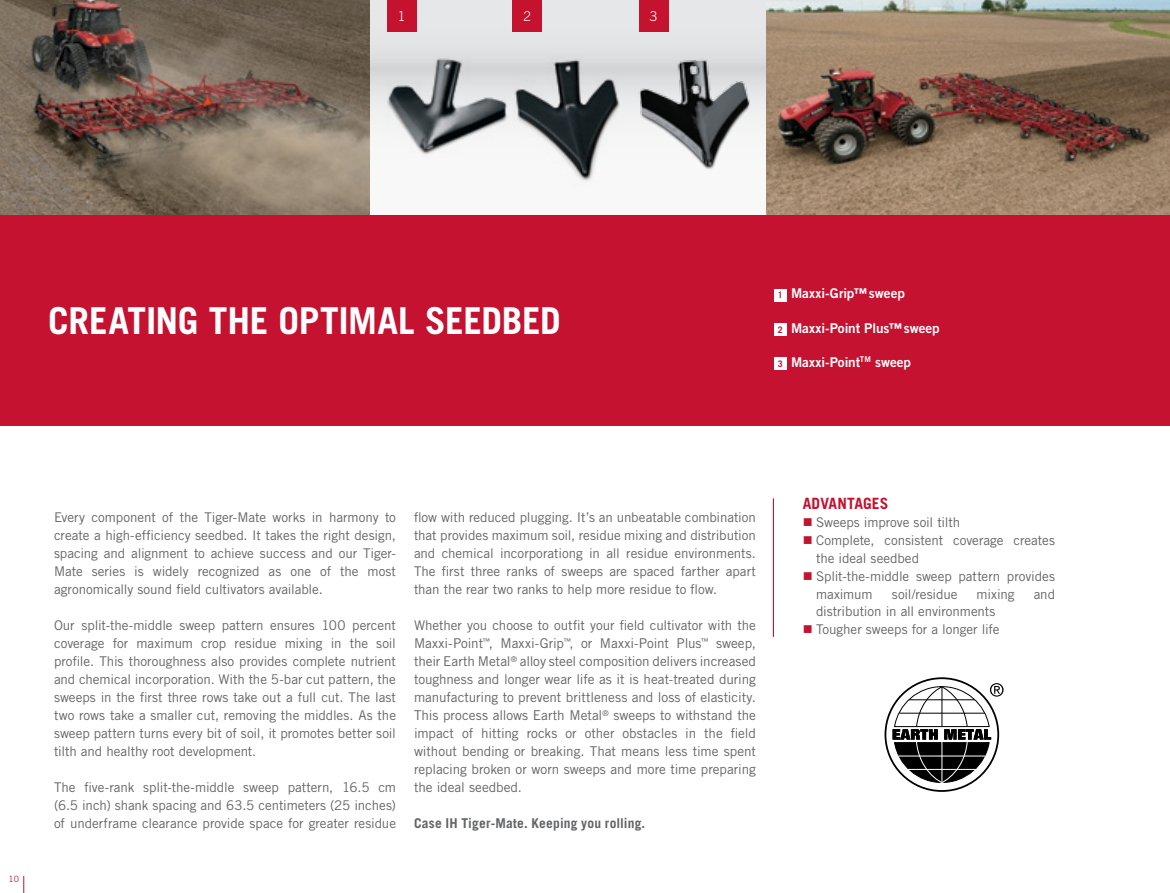
<style>
.page{position:relative;width:1170px;height:893px;background:#fff}
.page>*{position:absolute;margin:0;border:0;box-sizing:border-box;transform-origin:0 0}
.t1{font:700 37.2px "Trade Gothic LT Pro";letter-spacing:-.01em;color:#fff}
.t2{font:700 15.6px "Trade Gothic LT Pro";letter-spacing:.005em;color:#c41230}
.t3{font:13.5px/18px "Trade Gothic LT Pro";color:#636466;text-align:justify}
.t4{font:13.5px "Trade Gothic LT Pro Bd 2";letter-spacing:-.005em;color:#fff}
.t5{font:700 13.5px "Trade Gothic LT Pro";letter-spacing:.015em;color:#636466}
.t6{font:300 13.5px "Trade Gothic LT Std";color:#fff}
.t7{font:13.35px/18px "Trade Gothic LT Pro";letter-spacing:-.005em;color:#636466;text-align:justify}
.t8{font:8.7px "Trade Gothic LT Pro";color:#c4122f}
.s1{font-family:"Trade Gothic LT Std";font-weight:700;font-size:9px;color:#c4122f}
.s2{font-family:"Trade Gothic LT Pro";font-weight:700}
</style>
<div class="page">
<div style="left:360px;top:0;width:414px;height:216px;background:linear-gradient(to bottom,#dcdcdd,#fcfcfc)"></div>
<img style="left:766px;top:0;width:403px;height:215px">
<img style="left:0;top:0;width:369px;height:215px">
<img style="left:512px;top:31px;width:112px;height:167px">
<img style="left:386px;top:46px;width:123px;height:114px">
<img style="left:610px;top:47px;width:161px;height:129px">
<div style="left:0;top:215px;width:1169px;height:211px;background:#c41230"></div>
<svg style="left:885px;top:678px;width:113px;height:113px"></svg>
<svg style="left:892px;top:683px;width:111px;height:100px"></svg>
<hr style="left:772px;top:499px;width:2px;height:137px;background:#c41230">
<div style="left:386px;top:0;width:30px;height:31px;background:#c4122f"></div>
<div style="left:512px;top:0;width:30px;height:31px;background:#c4122f"></div>
<div style="left:638px;top:0;width:30px;height:31px;background:#c4122f"></div>
<div style="left:774px;top:289px;width:12px;height:12px;background:#fff"></div>
<div style="left:774px;top:323px;width:12px;height:13px;background:#fff"></div>
<div style="left:774px;top:357px;width:12px;height:13px;background:#fff"></div>
<svg style="left:23px;top:876px;width:1px;height:17px"></svg>
<p class="t6" style="left:398px;top:8px;width:9px">1</p>
<p class="t6" style="left:523px;top:8px;width:9px">2</p>
<p class="t6" style="left:650px;top:8px;width:9px">3</p>
<h1 class="t1" style="left:48px;top:298px;width:514px">CREATING THE OPTIMAL SEEDBED</h1>
<p class="t4" style="left:777px;top:285px;width:128px"><span class="s1">1</span> Maxxi-Grip<span class="s2">™</span> sweep</p>
<p class="t4" style="left:777px;top:319px;width:163px"><span class="s1">2</span> Maxxi-Point Plus<span class="s2">™</span> sweep</p>
<p class="t4" style="left:777px;top:353px;width:135px"><span class="s1">3</span> Maxxi-Point<sup>TM</sup> sweep</p>
<p class="t8" style="left:9px;top:874px;width:12px">10</p>
<p class="t7" style="left:54px;top:508px;width:343px">Every component of the Tiger-Mate works in harmony to create a high-efficiency seedbed. It takes the right design, spacing and alignment to achieve success and our Tiger-Mate series is widely recognized as one of the most agronomically sound field cultivators available.</p>
<p class="t7" style="left:54px;top:616px;width:343px">Our split-the-middle sweep pattern ensures 100 percent coverage for maximum crop residue mixing in the soil profile. This thoroughness also provides complete nutrient and chemical incorporation. With the 5-bar cut pattern, the sweeps in the first three rows take out a full cut. The last two rows take a smaller cut, removing the middles. As the sweep pattern turns every bit of soil, it promotes better soil tilth and healthy root development.</p>
<p class="t7" style="left:54px;top:778px;width:343px">The five-rank split-the-middle sweep pattern, 16.5 cm (6.5 inch) shank spacing and 63.5 centimeters (25 inches) of underframe clearance provide space for greater residue</p>
<p class="t7" style="left:414px;top:508px;width:343px">flow with reduced plugging. It’s an unbeatable combination that provides maximum soil, residue mixing and distribution and chemical incorporationg in all residue environments.<br>The first three ranks of sweeps are spaced farther apart than the rear two ranks to help more residue to flow.</p>
<p class="t7" style="left:414px;top:616px;width:343px">Whether you choose to outfit your field cultivator with the</p>
<p class="t3" style="left:414px;top:634px;width:343px">Maxxi-Point<sup>™</sup>, Maxxi-Grip<sup>™</sup>, or Maxxi-Point Plus<sup>™</sup> sweep, their Earth Metal<sup>®</sup> alloy steel composition delivers increased toughness and longer wear life as it is heat-treated during manufacturing to prevent brittleness and loss of elasticity.<br>This process allows Earth Metal<sup>®</sup> sweeps to withstand the impact of hitting rocks or other obstacles in the field without bending or breaking. That means less time spent replacing broken or worn sweeps and more time preparing the ideal seedbed.</p>
<p class="t5" style="left:414px;top:815px;width:233px">Case IH Tiger-Mate. Keeping you rolling.</p>
<p class="t2" style="left:802px;top:494px;width:87px">ADVANTAGES</p>
<p class="t7" style="left:816px;top:513px;width:240px;text-align:left">Sweeps improve soil tilth<br>Complete, consistent coverage creates the ideal seedbed<br>Split-the-middle sweep pattern provides maximum</p>
<p class="t7" style="left:891px;top:585px;width:67px">soil/residue</p>
<p class="t7" style="left:976px;top:585px;width:39px">mixing</p>
<p class="t7" style="left:1033px;top:585px;width:23px">and</p>
<p class="t7" style="left:816px;top:602px;width:185px">distribution in all environments<br>Tougher sweeps for a longer life</p>
</div>
